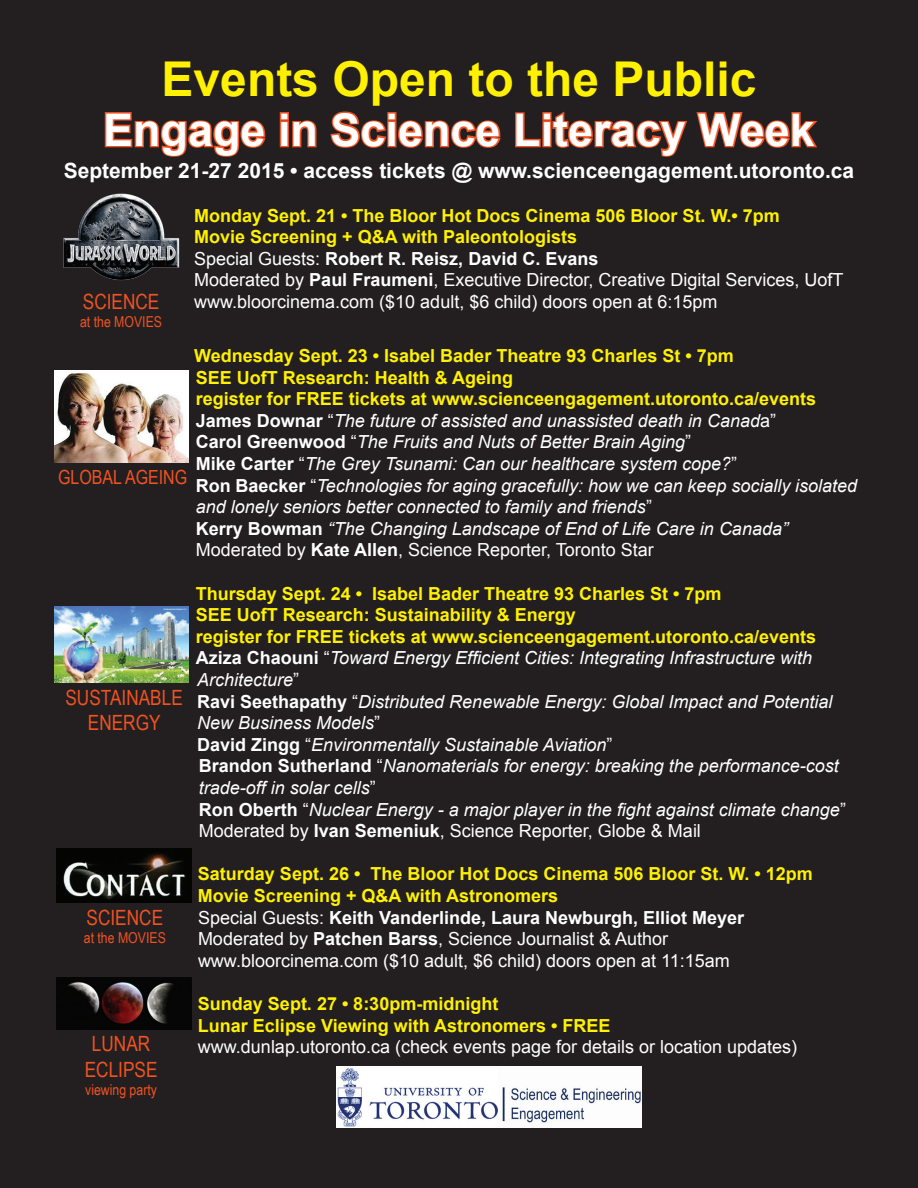
<style>
.page{position:relative;width:918px;height:1188px;background:#fff}
.page>*{position:absolute;margin:0;border:0;box-sizing:border-box;transform-origin:0 0}
.t1{font:700 48px "Arial";color:#fff101}
.t2{font:700 45px "Arial";color:#fff}
.t3{font:700 21px "Arial";color:#fff}
.t4{font:21px/25.2px "Arial Narrow";color:#f15322;text-align:center}
.t5{font:19.5px "Arial Narrow";color:#f15322}
.t6{font:italic 18px/21.6px "Arial";color:#fff}
.t7{font:18px/21.6px "Arial";color:#fff}
.t8{font:700 18px/21.6px "Arial";color:#fff101}
.t9{font:15px "Arial Narrow";color:#f15322}
.s1{font-weight:700;color:#fff101}
.s2{font-weight:700}
.s3{font-weight:700;font-style:normal;color:#fff101}
.s4{font-weight:700;font-style:normal}
.s5{font-style:normal}
</style>
<div class="page">
<div style="left:1px;top:1px;width:916px;height:1186px;background:#231f20"></div>
<svg style="left:104px;top:112px;width:162px;height:45px"></svg>
<svg style="left:279px;top:112px;width:38px;height:36px"></svg>
<svg style="left:330px;top:111px;width:171px;height:37px"></svg>
<svg style="left:515px;top:111px;width:172px;height:46px"></svg>
<svg style="left:696px;top:112px;width:122px;height:36px"></svg>
<img style="left:57px;top:848px;width:134px;height:54px">
<img style="left:57px;top:977px;width:134px;height:52px">
<img style="left:55px;top:606px;width:134px;height:77px">
<img style="left:55px;top:370px;width:134px;height:93px">
<img style="left:63px;top:193px;width:117px;height:88px">
<img style="left:337px;top:1066px;width:304px;height:61px">
<h1 class="t1" style="left:162px;top:47px;width:596px">Events Open to the Public</h1>
<h2 class="t2" style="left:103px;top:100px;width:713px">Engage in Science Literacy Week</h2>
<p class="t3" style="left:64px;top:157px;width:792px">September 21-27 2015 • access tickets @ www.scienceengagement.utoronto.ca</p>
<p class="t7" style="left:194px;top:205px;width:651px"><span class="s1">Monday Sept. 21 • The Bloor Hot Docs Cinema 506 Bloor St. W.• 7pm<br>Movie Screening + Q&amp;A with Paleontologists<br></span>Special Guests: <span class="s2">Robert R. Reisz, David C. Evans<br></span>Moderated by <span class="s2">Paul Fraumeni</span>, Executive Director, Creative Digital Services, UofT www.bloorcinema.com ($10 adult, $6 child) doors open at 6:15pm</p>
<p class="t6" style="left:194px;top:345px;width:664px"><span class="s3">Wednesday Sept. 23 • Isabel Bader Theatre 93 Charles St • 7pm<br>SEE UofT Research: Health &amp; Ageing<br>register for FREE tickets at www.scienceengagement.utoronto.ca/events </span><span class="s4">James Downar</span> <span class="s5">“</span>The future of assisted and unassisted death in Canad<span class="s5">a”<br></span><span class="s4">Carol Greenwood</span> <span class="s5">“</span>The Fruits and Nuts of Better Brain Aging<span class="s5">”<br></span><span class="s4">Mike Carter</span> <span class="s5">“</span>The Grey Tsunami: Can our healthcare system cope?<span class="s5">”<br></span><span class="s4">Ron Baecker</span> <span class="s5">“</span>Technologies for aging gracefully: how we can keep socially isolated and lonely seniors better connected to family and friends<span class="s5">”<br></span><span class="s4">Kerry Bowman</span> “The Changing Landscape of End of Life Care in Canada” <span class="s5">Moderated by</span> <span class="s4">Kate Allen</span><span class="s5">, Science Reporter, Toronto Star</span></p>
<p class="t6" style="left:196px;top:583px;width:652px"><span class="s3">Thursday Sept. 24 • Isabel Bader Theatre 93 Charles St • 7pm<br>SEE UofT Research: Sustainability &amp; Energy<br>register for FREE tickets at www.scienceengagement.utoronto.ca/events </span><span class="s4">Aziza Chaouni</span> <span class="s5">“</span>Toward Energy Efficient Cities: Integrating Infrastructure with Architecture<span class="s5">”<br></span><span class="s4">Ravi Seethapathy</span> <span class="s5">“</span>Distributed Renewable Energy: Global Impact and Potential New Business Models<span class="s5">”<br></span><span class="s4">David Zingg</span> <span class="s5">“</span>Environmentally Sustainable Aviation<span class="s5">”<br></span><span class="s4">Brandon Sutherland</span> <span class="s5">“</span>Nanomaterials for energy: breaking the performance-cost trade-off in solar cells<span class="s5">”<br></span><span class="s4">Ron Oberth</span> <span class="s5">“</span>Nuclear Energy - a major player in the fight against climate change<span class="s5">” Moderated by</span> <span class="s4">Ivan Semeniuk</span><span class="s5">, Science Reporter, Globe &amp; Mail</span></p>
<p class="t7" style="left:198px;top:864px;width:616px"><span class="s1">Saturday Sept. 26 • The Bloor Hot Docs Cinema 506 Bloor St. W. • 12pm Movie Screening + Q&amp;A with Astronomers<br></span>Special Guests: <span class="s2">Keith Vanderlinde, Laura Newburgh, Elliot Meyer </span>Moderated by <span class="s2">Patchen Barss</span>, Science Journalist &amp; Author www.bloorcinema.com ($10 adult, $6 child) doors open at 11:15am</p>
<p class="t8" style="left:198px;top:994px;width:414px">Sunday Sept. 27 • 8:30pm-midnight<br>Lunar Eclipse Viewing with Astronomers • FREE</p>
<p class="t7" style="left:198px;top:1036px;width:601px">www.dunlap.utoronto.ca (check events page for details or location updates)</p>
<p class="t4" style="left:83px;top:288px;width:78px">SCIENCE</p>
<p class="t9" style="left:80px;top:311px;width:84px">at the MOVIES</p>
<p class="t5" style="left:58px;top:462px;width:131px">GLOBAL AGEING</p>
<p class="t4" style="left:65px;top:684px;width:119px">SUSTAINABLE<br>ENERGY</p>
<p class="t4" style="left:87px;top:904px;width:78px">SCIENCE</p>
<p class="t9" style="left:84px;top:927px;width:84px">at the MOVIES</p>
<p class="t4" style="left:85px;top:1031px;width:74px">LUNAR<br>ECLIPSE</p>
<p class="t9" style="left:85px;top:1078px;width:73px">viewing party</p>
</div>
